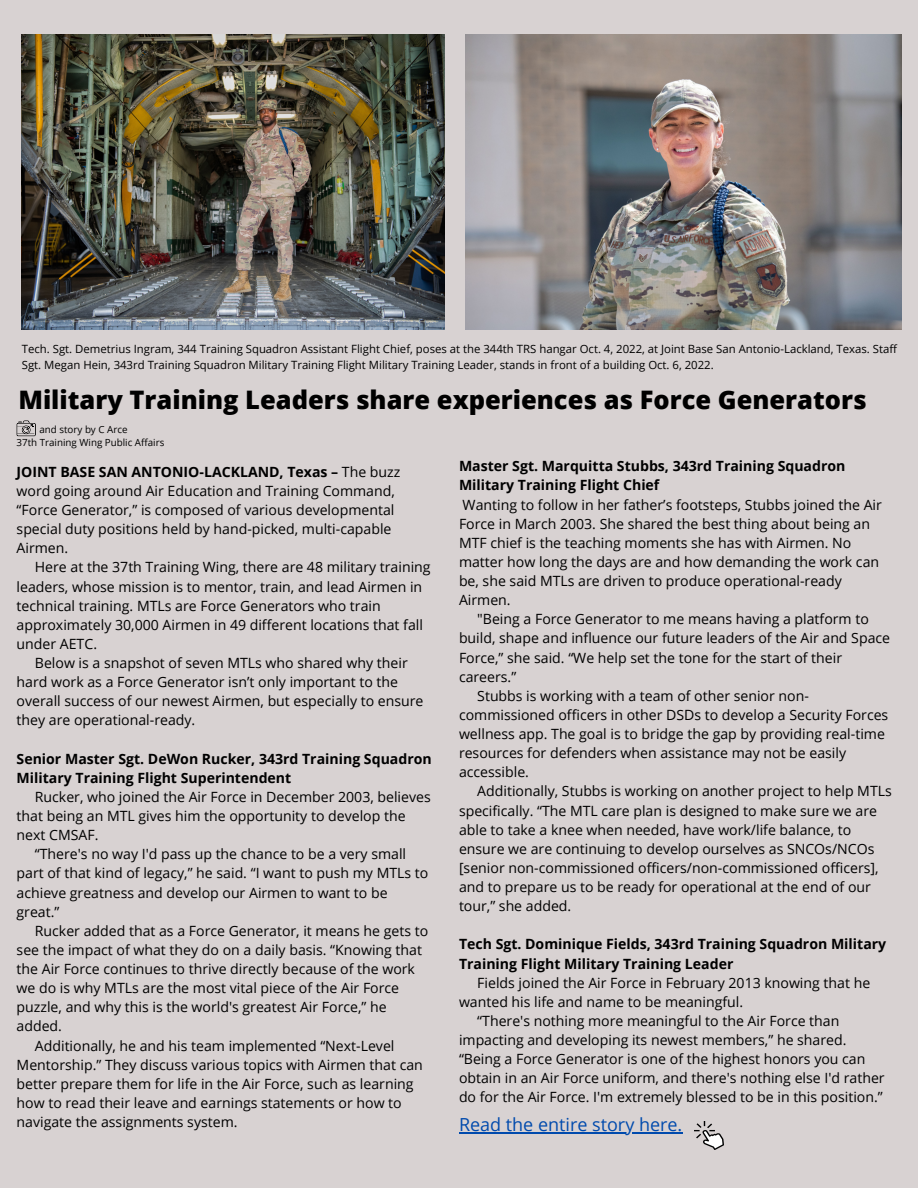
<style>
.page{position:relative;width:918px;height:1188px;background:#d8d2d2}
.page>*{position:absolute;margin:0;border:0;box-sizing:border-box;transform-origin:0 0}
.t1{font:800 25.5px "Open Sans";color:#000}
.t2{font:18px "Open Sans";color:#004aad}
.t3{font:14.1px/19.2px "Open Sans";color:#000}
.t4{font:700 14.1px/19.2px "Open Sans";color:#000}
.t5{font:11.4px/15.1px "Open Sans";color:#000}
.t6{font:9.75px/13px "Open Sans";color:#000}
.s1{font-weight:700}
</style>
<div class="page">
<svg style="left:17px;top:420px;width:19px;height:16px"></svg>
<img style="left:22px;top:35px;width:423px;height:295px">
<img style="left:465px;top:35px;width:437px;height:295px">
<hr style="left:459px;top:1133px;width:224px;height:1px;background:#004aad">
<img style="left:695px;top:1121px;width:28px;height:28px">
<p class="t5" style="left:22px;top:341px;width:877px">Tech. Sgt. Demetrius Ingram, 344 Training Squadron Assistant Flight Chief, poses at the 344th TRS hangar Oct. 4, 2022, at Joint Base San Antonio-Lackland, Texas. Staff<br>Sgt. Megan Hein, 343rd Training Squadron Military Training Flight Military Training Leader, stands in front of a building Oct. 6, 2022.</p>
<h1 class="t1" style="left:18px;top:382px;width:850px">Military Training Leaders share experiences as Force Generators</h1>
<p class="t6" style="left:17px;top:423px;width:149px;text-indent:23px">and story by C Arce<br>37th Training Wing Public Affairs</p>
<p class="t3" style="left:17px;top:462px;width:385px"><span class="s1">JOINT BASE SAN ANTONIO-LACKLAND, Texas –</span> The buzz word going around Air Education and Training Command, “Force Generator,” is composed of various developmental special duty positions held by hand-picked, multi-capable Airmen.</p>
<p class="t3" style="left:35px;top:557px;width:397px">Here at the 37th Training Wing, there are 48 military training</p>
<p class="t3" style="left:17px;top:576px;width:407px">leaders, whose mission is to mentor, train, and lead Airmen in</p>
<p class="t3" style="left:17px;top:596px;width:366px">technical training. MTLs are Force Generators who train</p>
<p class="t3" style="left:17px;top:615px;width:408px">approximately 30,000 Airmen in 49 different locations that fall</p>
<p class="t3" style="left:17px;top:634px;width:82px">under AETC.</p>
<p class="t3" style="left:35px;top:653px;width:374px">Below is a snapshot of seven MTLs who shared why their</p>
<p class="t3" style="left:17px;top:672px;width:383px">hard work as a Force Generator isn’t only important to the</p>
<p class="t3" style="left:17px;top:691px;width:408px">overall success of our newest Airmen, but especially to ensure</p>
<p class="t3" style="left:17px;top:710px;width:180px">they are operational-ready.</p>
<p class="t4" style="left:17px;top:749px;width:417px">Senior Master Sgt. DeWon Rucker, 343rd Training Squadron<br>Military Training Flight Superintendent</p>
<p class="t3" style="left:35px;top:787px;width:397px">Rucker, who joined the Air Force in December 2003, believes</p>
<p class="t3" style="left:17px;top:806px;width:391px">that being an MTL gives him the opportunity to develop the</p>
<p class="t3" style="left:17px;top:825px;width:83px">next CMSAF.</p>
<p class="t3" style="left:35px;top:844px;width:373px">“There's no way I'd pass up the chance to be a very small</p>
<p class="t3" style="left:17px;top:863px;width:413px">part of that kind of legacy,” he said. “I want to push my MTLs to</p>
<p class="t3" style="left:17px;top:882px;width:373px">achieve greatness and develop our Airmen to want to be</p>
<p class="t3" style="left:17px;top:902px;width:44px">great.”</p>
<p class="t3" style="left:35px;top:921px;width:395px">Rucker added that as a Force Generator, it means he gets to</p>
<p class="t3" style="left:17px;top:940px;width:407px">see the impact of what they do on a daily basis. “Knowing that</p>
<p class="t3" style="left:17px;top:959px;width:400px">the Air Force continues to thrive directly because of the work</p>
<p class="t3" style="left:17px;top:978px;width:384px">we do is why MTLs are the most vital piece of the Air Force</p>
<p class="t3" style="left:17px;top:997px;width:372px">puzzle, and why this is the world's greatest Air Force,” he</p>
<p class="t3" style="left:17px;top:1016px;width:47px">added.</p>
<p class="t3" style="left:35px;top:1035px;width:361px">Additionally, he and his team implemented “Next-Level</p>
<p class="t3" style="left:17px;top:1055px;width:408px">Mentorship.” They discuss various topics with Airmen that can</p>
<p class="t3" style="left:17px;top:1074px;width:398px">better prepare them for life in the Air Force, such as learning</p>
<p class="t3" style="left:17px;top:1093px;width:387px">how to read their leave and earnings statements or how to</p>
<p class="t3" style="left:17px;top:1112px;width:223px">navigate the assignments system.</p>
<p class="t4" style="left:459px;top:456px;width:388px">Master Sgt. Marquitta Stubbs, 343rd Training Squadron<br>Military Training Flight Chief</p>
<p class="t3" style="left:459px;top:495px;width:424px">Wanting to follow in her father’s footsteps, Stubbs joined the Air Force in March 2003. She shared the best thing about being an MTF chief is the teaching moments she has with Airmen. No matter how long the days are and how demanding the work can be, she said MTLs are driven to produce operational-ready Airmen.</p>
<p class="t3" style="left:477px;top:609px;width:393px">"Being a Force Generator to me means having a platform to</p>
<p class="t3" style="left:459px;top:628px;width:433px">build, shape and influence our future leaders of the Air and Space</p>
<p class="t3" style="left:459px;top:648px;width:385px">Force,” she said. “We help set the tone for the start of their</p>
<p class="t3" style="left:459px;top:667px;width:59px">careers.”</p>
<p class="t3" style="left:477px;top:686px;width:333px">Stubbs is working with a team of other senior non-</p>
<p class="t3" style="left:459px;top:705px;width:431px">commissioned officers in other DSDs to develop a Security Forces</p>
<p class="t3" style="left:459px;top:724px;width:427px">wellness app. The goal is to bridge the gap by providing real-time</p>
<p class="t3" style="left:459px;top:743px;width:389px">resources for defenders when assistance may not be easily</p>
<p class="t3" style="left:459px;top:762px;width:72px">accessible.</p>
<p class="t3" style="left:477px;top:781px;width:416px">Additionally, Stubbs is working on another project to help MTLs</p>
<p class="t3" style="left:459px;top:801px;width:420px">specifically. “The MTL care plan is designed to make sure we are</p>
<p class="t3" style="left:459px;top:820px;width:394px">able to take a knee when needed, have work/life balance, to</p>
<p class="t3" style="left:459px;top:839px;width:417px">ensure we are continuing to develop ourselves as SNCOs/NCOs</p>
<p class="t3" style="left:459px;top:858px;width:421px">[senior non-commissioned officers/non-commissioned officers],</p>
<p class="t3" style="left:459px;top:877px;width:413px">and to prepare us to be ready for operational at the end of our</p>
<p class="t3" style="left:459px;top:896px;width:114px">tour,” she added.</p>
<p class="t4" style="left:459px;top:934px;width:429px">Tech Sgt. Dominique Fields, 343rd Training Squadron Military<br>Training Flight Military Training Leader</p>
<p class="t3" style="left:477px;top:973px;width:394px">Fields joined the Air Force in February 2013 knowing that he</p>
<p class="t3" style="left:459px;top:992px;width:286px">wanted his life and name to be meaningful.</p>
<p class="t3" style="left:477px;top:1011px;width:364px">“There's nothing more meaningful to the Air Force than</p>
<p class="t3" style="left:459px;top:1030px;width:389px">impacting and developing its newest members,” he shared.</p>
<p class="t3" style="left:459px;top:1049px;width:408px">“Being a Force Generator is one of the highest honors you can</p>
<p class="t3" style="left:459px;top:1068px;width:427px">obtain in an Air Force uniform, and there's nothing else I'd rather</p>
<p class="t3" style="left:459px;top:1087px;width:425px">do for the Air Force. I'm extremely blessed to be in this position.”</p>
<p class="t2" style="left:459px;top:1112px;width:225px">Read the entire story here.</p>
</div>
